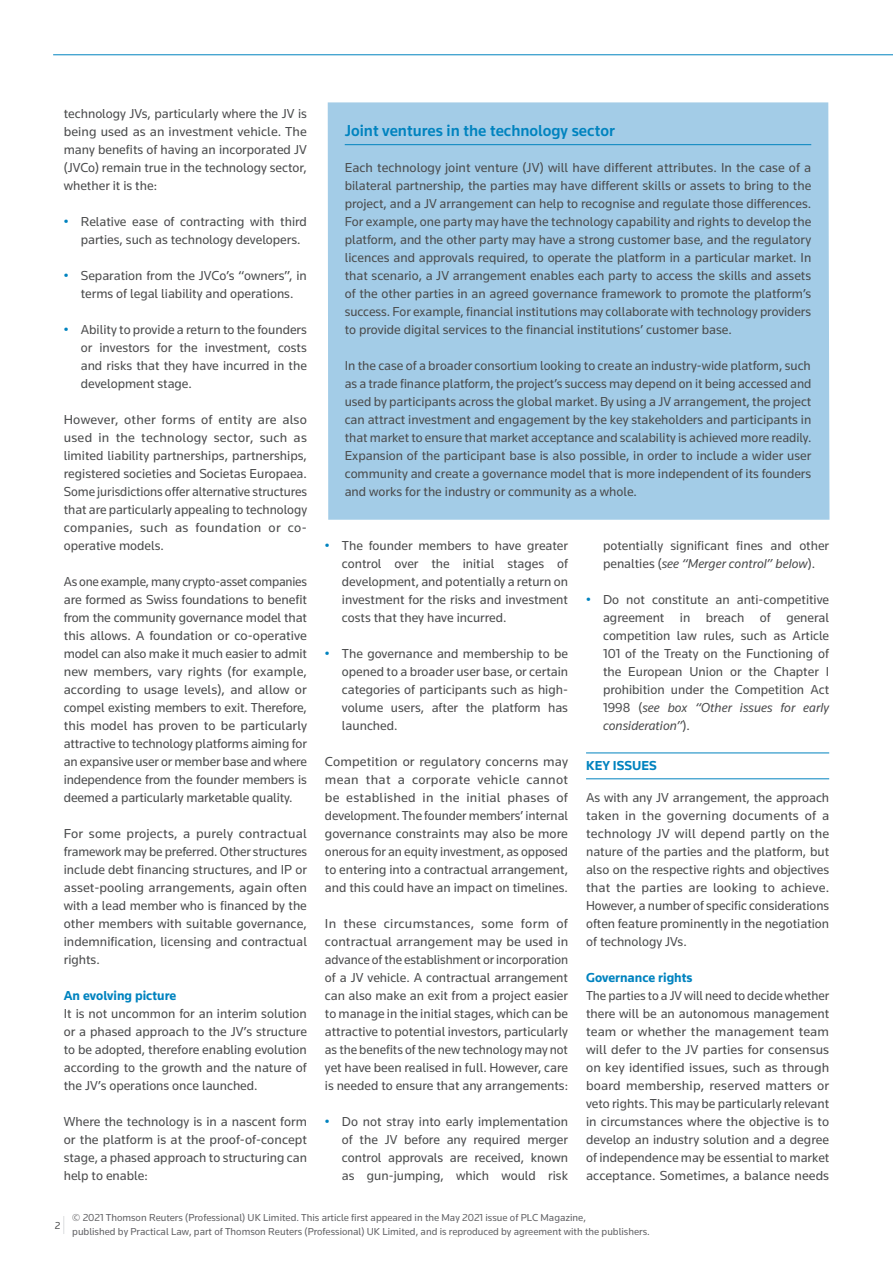
<style>
.page{position:relative;width:893px;height:1263px;background:#fff}
.page>*{position:absolute;margin:0;border:0;box-sizing:border-box;transform-origin:0 0}
.Feature_Box__Heading{font:500 16.5px "Knowledge";color:#0083bf}
.Feature__Body{font:13.5px/18px "Knowledge";color:#4b4c4d;text-align:justify}
.Feature__H2{font:700 13.5px "Knowledge";color:#0083bf}
.Feature__H1{font:700 13.5px "Knowledge";color:#0083bf}
.t1{font:10.5px/13.5px "Knowledge";color:#636366}
.t2{font:10.5px "Knowledge";color:#4b4c4d}
.s1{color:#0083bf}
.s2{font-style:italic}
</style>
<div class="page">
<svg style="left:64px;top:1217px;width:1px;height:17px"></svg>
<hr style="left:53px;top:55px;width:840px;height:1px;background:#0083bf">
<hr style="left:586px;top:753px;width:243px;height:1px;background:#0083bf">
<hr style="left:586px;top:778px;width:243px;height:1px;background:#0083bf">
<div style="left:328px;top:102px;width:501px;height:418px;background:#a3cce7"></div>
<hr style="left:345px;top:144px;width:466px;height:1px;background:#0083bf">
<p class="Feature__Body" style="left:64px;top:104px;width:245px">technology JVs, particularly where the JV is being used as an investment vehicle. The many benefits of having an incorporated JV (JVCo) remain true in the technology sector, whether it is the:</p>
<p class="Feature__Body" style="left:81px;top:212px;width:228px;text-indent:-17px"><span class="s1">•</span> Relative ease of contracting with third parties, such as technology developers.</p>
<p class="Feature__Body" style="left:64px;top:266px;width:245px;text-align:center"><span class="s1">•</span> Separation from the JVCo’s “owners”, in terms of legal liability and operations.</p>
<p class="Feature__Body" style="left:81px;top:320px;width:228px;text-indent:-17px"><span class="s1">•</span> Ability to provide a return to the founders or investors for the investment, costs and risks that they have incurred in the development stage.</p>
<p class="Feature__Body" style="left:64px;top:410px;width:245px">However, other forms of entity are also used in the technology sector, such as limited liability partnerships, partnerships, registered societies and Societas Europaea.<br>Some jurisdictions offer alternative structures that are particularly appealing to technology companies, such as foundation or co&shy;operative models.</p>
<p class="Feature__Body" style="left:64px;top:572px;width:245px">As one example, many crypto-asset companies are formed as Swiss foundations to benefit from the community governance model that this allows. A foundation or co-operative model can also make it much easier to admit new members, vary rights (for example, according to usage levels), and allow or compel existing members to exit. Therefore, this model has proven to be particularly attractive to technology platforms aiming for an expansive user or member base and where independence from the founder members is deemed a particularly marketable quality.</p>
<p class="Feature__Body" style="left:64px;top:824px;width:245px">For some projects, a purely contractual framework may be preferred. Other structures include debt financing structures, and IP or asset-pooling arrangements, again often with a lead member who is financed by the other members with suitable governance, indemnification, licensing and contractual rights.</p>
<p class="Feature__H2" style="left:64px;top:987px;width:114px">An evolving picture</p>
<p class="Feature__Body" style="left:64px;top:1004px;width:245px">It is not uncommon for an interim solution or a phased approach to the JV’s structure to be adopted, therefore enabling evolution according to the growth and the nature of the JV’s operations once launched.</p>
<p class="Feature__Body" style="left:64px;top:1112px;width:245px">Where the technology is in a nascent form or the platform is at the proof-of-concept stage, a phased approach to structuring can help to enable:</p>
<p class="Feature_Box__Heading" style="left:345px;top:120px;width:272px">Joint ventures in the technology sector</p>
<p class="Feature__Body" style="left:345px;top:158px;width:468px">Each technology joint venture (JV) will have different attributes. In the case of a bilateral partnership, the parties may have different skills or assets to bring to the project, and a JV arrangement can help to recognise and regulate those differences.<br>For example, one party may have the technology capability and rights to develop the platform, and the other party may have a strong customer base, and the regulatory licences and approvals required, to operate the platform in a particular market. In that scenario, a JV arrangement enables each party to access the skills and assets of the other parties in an agreed governance framework to promote the platform’s success. For example, financial institutions may collaborate with technology providers to provide digital services to the financial institutions’ customer base.</p>
<p class="Feature__Body" style="left:345px;top:356px;width:468px">In the case of a broader consortium looking to create an industry-wide platform, such as a trade finance platform, the project’s success may depend on it being accessed and used by participants across the global market. By using a JV arrangement, the project can attract investment and engagement by the key stakeholders and participants in that market to ensure that market acceptance and scalability is achieved more readily.<br>Expansion of the participant base is also possible, in order to include a wider user community and create a governance model that is more independent of its founders and works for the industry or community as a whole.</p>
<p class="Feature__Body" style="left:342px;top:536px;width:228px;text-indent:-17px"><span class="s1">•</span> The founder members to have greater control over the initial stages of development, and potentially a return on investment for the risks and investment costs that they have incurred.</p>
<p class="Feature__Body" style="left:342px;top:644px;width:228px;text-indent:-17px"><span class="s1">•</span> The governance and membership to be opened to a broader user base, or certain categories of participants such as high&shy;volume users, after the platform has launched.</p>
<p class="Feature__Body" style="left:325px;top:752px;width:245px">Competition or regulatory concerns may mean that a corporate vehicle cannot be established in the initial phases of development. The founder members’ internal governance constraints may also be more onerous for an equity investment, as opposed to entering into a contractual arrangement, and this could have an impact on timelines.</p>
<p class="Feature__Body" style="left:325px;top:914px;width:245px">In these circumstances, some form of contractual arrangement may be used in advance of the establishment or incorporation of a JV vehicle. A contractual arrangement can also make an exit from a project easier to manage in the initial stages, which can be attractive to potential investors, particularly as the benefits of the new technology may not yet have been realised in full. However, care is needed to ensure that any arrangements:</p>
<p class="Feature__Body" style="left:342px;top:1112px;width:228px;text-indent:-17px"><span class="s1">•</span> Do not stray into early implementation of the JV before any required merger control approvals are received, known as gun-jumping, which would risk</p>
<p class="Feature__Body" style="left:603px;top:536px;width:228px">potentially significant fines and other penalties (<span class="s2">see “Merger control” below</span>).</p>
<p class="Feature__Body" style="left:603px;top:590px;width:228px;text-indent:-17px"><span class="s1">•</span> Do not constitute an anti-competitive agreement in breach of general competition law rules, such as Article 101 of the Treaty on the Functioning of the European Union or the Chapter I prohibition under the Competition Act 1998 (<span class="s2">see box “Other issues for early consideration”</span>).</p>
<p class="Feature__H1" style="left:586px;top:757px;width:72px">KEY ISSUES</p>
<p class="Feature__Body" style="left:586px;top:788px;width:245px">As with any JV arrangement, the approach taken in the governing documents of a technology JV will depend partly on the nature of the parties and the platform, but also on the respective rights and objectives that the parties are looking to achieve.<br>However, a number of specific considerations often feature prominently in the negotiation of technology JVs.</p>
<p class="Feature__H2" style="left:586px;top:969px;width:108px">Governance rights</p>
<p class="Feature__Body" style="left:586px;top:986px;width:245px">The parties to a JV will need to decide whether there will be an autonomous management team or whether the management team will defer to the JV parties for consensus on key identified issues, such as through board membership, reserved matters or veto rights. This may be particularly relevant in circumstances where the objective is to develop an industry solution and a degree of independence may be essential to market acceptance. Sometimes, a balance needs</p>
<p class="t2" style="left:55px;top:1219px;width:7px">2</p>
<p class="t1" style="left:72px;top:1211px;width:579px">© 2021 Thomson Reuters (Professional) UK Limited. This article first appeared in the May 2021 issue of PLC Magazine,<br>published by Practical Law, part of Thomson Reuters (Professional) UK Limited, and is reproduced by agreement with the publishers.</p>
</div>
